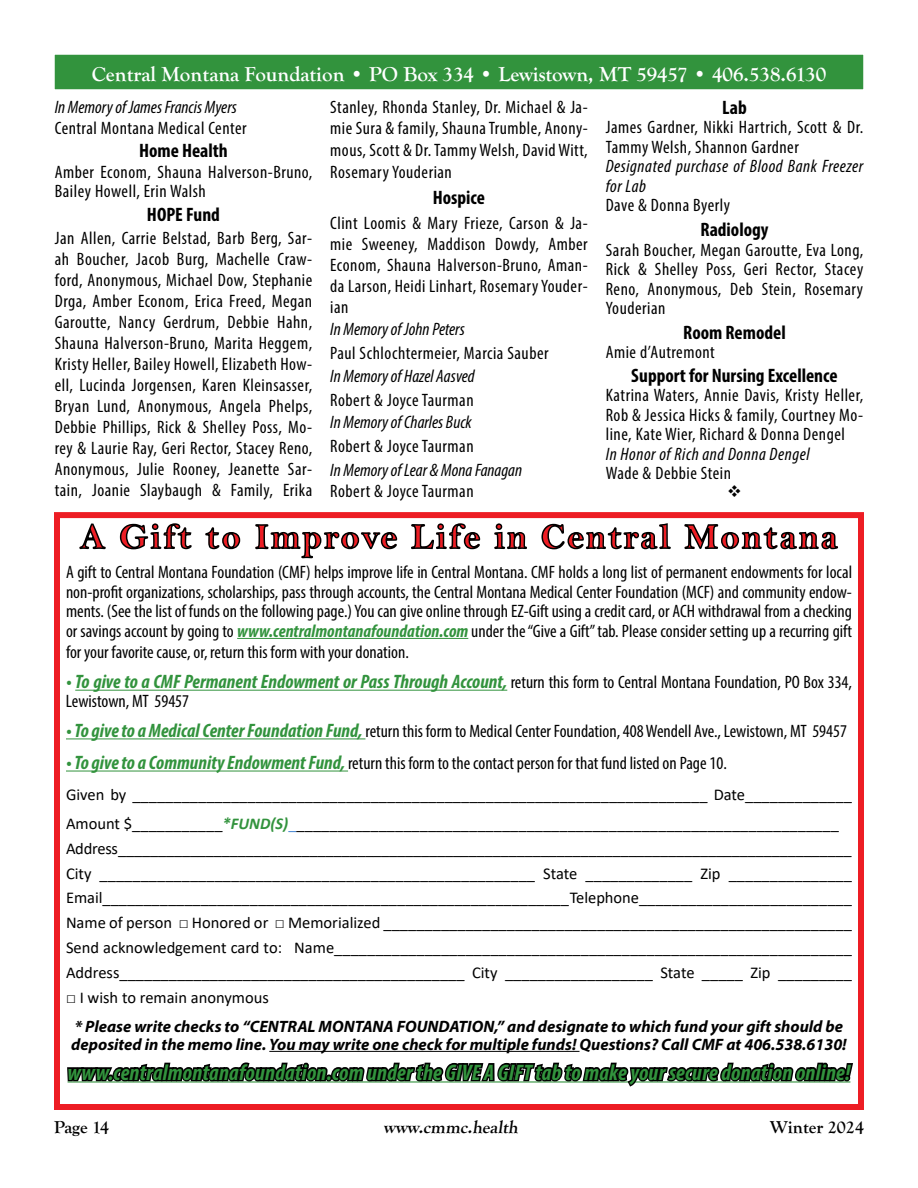
<style>
.page{position:relative;width:918px;height:1188px;background:#fff}
.page>*{position:absolute;margin:0;border:0;box-sizing:border-box;transform-origin:0 0}
.t1{font:36px "Bell MT Bold";letter-spacing:.06em;color:#ed1d24}
.t2{font:italic 700 condensed 22.5px "Myriad Pro";letter-spacing:.01em;color:#32933d}
.t3{font:700 21px "Goudy Old Style T";color:#fff}
.t4{font:italic 700 condensed 19.5px "Myriad Pro";color:#32933d}
.t5{font:700 condensed 19.5px "Myriad Pro";color:#000}
.t6{font:condensed 18px/21px "Myriad Pro";letter-spacing:.03em;color:#000;text-align:justify}
.t7{font:condensed 18px "Myriad Pro";color:#000}
.t8{font:italic condensed 18px "Myriad Pro";color:#000}
.t9{font:italic condensed 18px/19.5px "Myriad Pro";letter-spacing:.03em;color:#000}
.t10{font:700 18px "Goudy Old Style T";color:#000}
.t11{font:16.5px/24.9px "Calibri";color:#000}
.t12{font:italic 700 16.5px/18px "Myriad Pro";color:#000}
.s1{font-weight:700;font-style:italic;color:#32933d}
.s2{font-weight:400;font-style:normal;font-size:18px;color:#000}
.s3{font-weight:700;font-style:italic;font-size:19.5px;color:#32933d}
.s4{color:#4a88d2}
</style>
<div class="page">
<hr style="left:237px;top:638px;width:231px;height:1px;background:#32933d">
<hr style="left:75px;top:690px;width:432px;height:1px;background:#32933d">
<hr style="left:66px;top:738px;width:299px;height:1px;background:#32933d">
<hr style="left:66px;top:771px;width:282px;height:1px;background:#32933d">
<svg style="left:79px;top:523px;width:27px;height:27px"></svg>
<svg style="left:119px;top:523px;width:73px;height:27px"></svg>
<svg style="left:205px;top:527px;width:36px;height:23px"></svg>
<svg style="left:255px;top:524px;width:143px;height:35px"></svg>
<svg style="left:411px;top:523px;width:70px;height:27px"></svg>
<svg style="left:494px;top:523px;width:33px;height:27px"></svg>
<svg style="left:541px;top:523px;width:130px;height:27px"></svg>
<svg style="left:684px;top:524px;width:155px;height:26px"></svg>
<svg style="left:67px;top:1050px;width:786px;height:37px"></svg>
<div style="left:54px;top:512px;width:810px;height:598px;border:6px solid #ed1d24"></div>
<div style="left:54px;top:54px;width:810px;height:36px;background:#32933d"></div>
<div style="left:53px;top:53px;width:812px;height:38px;border:2px solid #fff"></div>
<p class="t3" style="left:92px;top:62px;width:736px">Central Montana Foundation • PO Box 334 • Lewistown, MT 59457 • 406.538.6130</p>
<p class="t8" style="left:55px;top:96px;width:184px">In Memory of James Francis Myers</p>
<p class="t6" style="left:55px;top:117px;width:193px">Central Montana Medical Center</p>
<p class="t5" style="left:139px;top:138px;width:90px">Home Health</p>
<p class="t6" style="left:55px;top:162px;width:259px;line-height:19.5px">Amber Econom, Shauna Halverson-Bruno,<br>Bailey Howell, Erin Walsh</p>
<p class="t5" style="left:147px;top:202px;width:75px">HOPE Fund</p>
<p class="t6" style="left:55px;top:227px;width:259px">Jan Allen, Carrie Belstad, Barb Berg, Sar&shy;ah Boucher, Jacob Burg, Machelle Craw&shy;ford, Anonymous, Michael Dow, Stephanie Drga, Amber Econom, Erica Freed, Megan Garoutte, Nancy Gerdrum, Debbie Hahn, Shauna Halverson-Bruno, Marita Heggem, Kristy Heller, Bailey Howell, Elizabeth How&shy;ell, Lucinda Jorgensen, Karen Kleinsasser, Bryan Lund, Anonymous, Angela Phelps, Debbie Phillips, Rick &amp; Shelley Poss, Mo&shy;rey &amp; Laurie Ray, Geri Rector, Stacey Reno, Anonymous, Julie Rooney, Jeanette Sar&shy;tain, Joanie Slaybaugh &amp; Family, Erika</p>
<p class="t6" style="left:330px;top:96px;width:259px;line-height:21.8px">Stanley, Rhonda Stanley, Dr. Michael &amp; Ja&shy;mie Sura &amp; family, Shauna Trumble, Anony&shy;mous, Scott &amp; Dr. Tammy Welsh, David Witt, Rosemary Youderian</p>
<p class="t5" style="left:433px;top:185px;width:54px">Hospice</p>
<p class="t6" style="left:330px;top:212px;width:259px">Clint Loomis &amp; Mary Frieze, Carson &amp; Ja&shy;mie Sweeney, Maddison Dowdy, Amber Econom, Shauna Halverson-Bruno, Aman&shy;da Larson, Heidi Linhart, Rosemary Youder&shy;ian</p>
<p class="t8" style="left:330px;top:318px;width:136px">In Memory of John Peters</p>
<p class="t6" style="left:330px;top:343px;width:220px">Paul Schlochtermeier, Marcia Sauber</p>
<p class="t8" style="left:330px;top:365px;width:146px">In Memory of Hazel Aasved</p>
<p class="t6" style="left:330px;top:389px;width:145px">Robert &amp; Joyce Taurman</p>
<p class="t8" style="left:330px;top:411px;width:143px">In Memory of Charles Buck</p>
<p class="t6" style="left:330px;top:436px;width:145px">Robert &amp; Joyce Taurman</p>
<p class="t8" style="left:330px;top:459px;width:193px">In Memory of Lear &amp; Mona Fanagan</p>
<p class="t6" style="left:330px;top:481px;width:145px">Robert &amp; Joyce Taurman</p>
<p class="t5" style="left:722px;top:95px;width:26px">Lab</p>
<p class="t6" style="left:606px;top:117px;width:259px;line-height:19.5px">James Gardner, Nikki Hartrich, Scott &amp; Dr.<br>Tammy Welsh, Shannon Gardner</p>
<p class="t9" style="left:606px;top:156px;width:259px">Designated purchase of Blood Bank Freezer for Lab</p>
<p class="t6" style="left:606px;top:194px;width:126px">Dave &amp; Donna Byerly</p>
<p class="t5" style="left:701px;top:217px;width:69px">Radiology</p>
<p class="t6" style="left:606px;top:240px;width:259px;line-height:19.5px">Sarah Boucher, Megan Garoutte, Eva Long, Rick &amp; Shelley Poss, Geri Rector, Stacey Reno, Anonymous, Deb Stein, Rosemary Youderian</p>
<p class="t5" style="left:683px;top:320px;width:104px">Room Remodel</p>
<p class="t6" style="left:606px;top:342px;width:111px">Amie d’Autremont</p>
<p class="t5" style="left:631px;top:363px;width:208px">Support for Nursing Excellence</p>
<p class="t6" style="left:606px;top:385px;width:259px;line-height:19.5px">Katrina Waters, Annie Davis, Kristy Heller, Rob &amp; Jessica Hicks &amp; family, Courtney Mo&shy;line, Kate Wier, Richard &amp; Donna Dengel</p>
<p class="t9" style="left:606px;top:444px;width:205px">In Honor of Rich and Donna Dengel</p>
<p class="t6" style="left:606px;top:463px;width:127px">Wade &amp; Debbie Stein</p>
<h1 class="t1" style="left:80px;top:515px;width:759px">A Gift to Improve Life in Central Montana</h1>
<p class="t6" style="left:66px;top:562px;width:788px;line-height:19.5px">A gift to Central Montana Foundation (CMF) helps improve life in Central Montana. CMF holds a long list of permanent endowments for local non-profit organizations, scholarships, pass through accounts, the Central Montana Medical Center Foundation (MCF) and community endow&shy;ments. (See the list of funds on the following page.) You can give online through EZ-Gift using a credit card, or ACH withdrawal from a checking or savings account by going to <span class="s1">www.centralmontanafoundation.com</span> under the “Give a Gift” tab. Please consider setting up a recurring gift</p>
<p class="t7" style="left:66px;top:641px;width:344px">for your favorite cause, or, return this form with your donation.</p>
<p class="t4" style="left:66px;top:670px;width:788px">• To give to a CMF Permanent Endowment or Pass Through Account, <span class="s2">return this form to Central Montana Foundation, PO Box 334,</span></p>
<p class="t7" style="left:66px;top:690px;width:125px">Lewistown, MT 59457</p>
<p class="t7" style="left:66px;top:720px;width:783px"><span class="s3">• To give to a Medical Center Foundation Fund,</span> return this form to Medical Center Foundation, 408 Wendell Ave., Lewistown, MT 59457</p>
<p class="t7" style="left:66px;top:752px;width:662px"><span class="s3">• To give to a Community Endowment Fund,</span> return this form to the contact person for that fund listed on Page 10.</p>
<p class="t11" style="left:66px;top:779px;width:787px;line-height:29.2px">Given by ______________________________________________________________________ Date_____________<br>Amount $___________<span class="s1">*FUND(S)</span><span class="s4">_</span>__________________________________________________________________</p>
<p class="t11" style="left:66px;top:835px;width:787px;text-align:justify">Address ____________________________________________________________________________________________ City _____________________________________________________ State _____________ Zip _______________ Email_________________________________________________________ Telephone__________________________ Name of person □ Honored or □ Memorialized _________________________________________________________ Send acknowledgement card to: Name_______________________________________________________________ Address__________________________________________ City __________________ State _____ Zip _________</p>
<p class="t11" style="left:66px;top:985px;width:204px">□ I wish to remain anonymous</p>
<p class="t12" style="left:71px;top:1017px;width:777px">* Please write checks to “CENTRAL MONTANA FOUNDATION,” and designate to which fund your gift should be deposited in the memo line. You may write one check for multiple funds! Questions? Call CMF at 406.538.6130!</p>
<p class="t2" style="left:68px;top:1058px;width:784px">www.centralmontanafoundation.com under the GIVE A GIFT tab to make your secure donation online!</p>
<p class="t10" style="left:54px;top:1117px;width:57px">Page 14</p>
<p class="t10" style="left:383px;top:1117px;width:139px">www.cmmc.health</p>
<p class="t10" style="left:770px;top:1117px;width:95px">Winter 2024</p>
</div>
